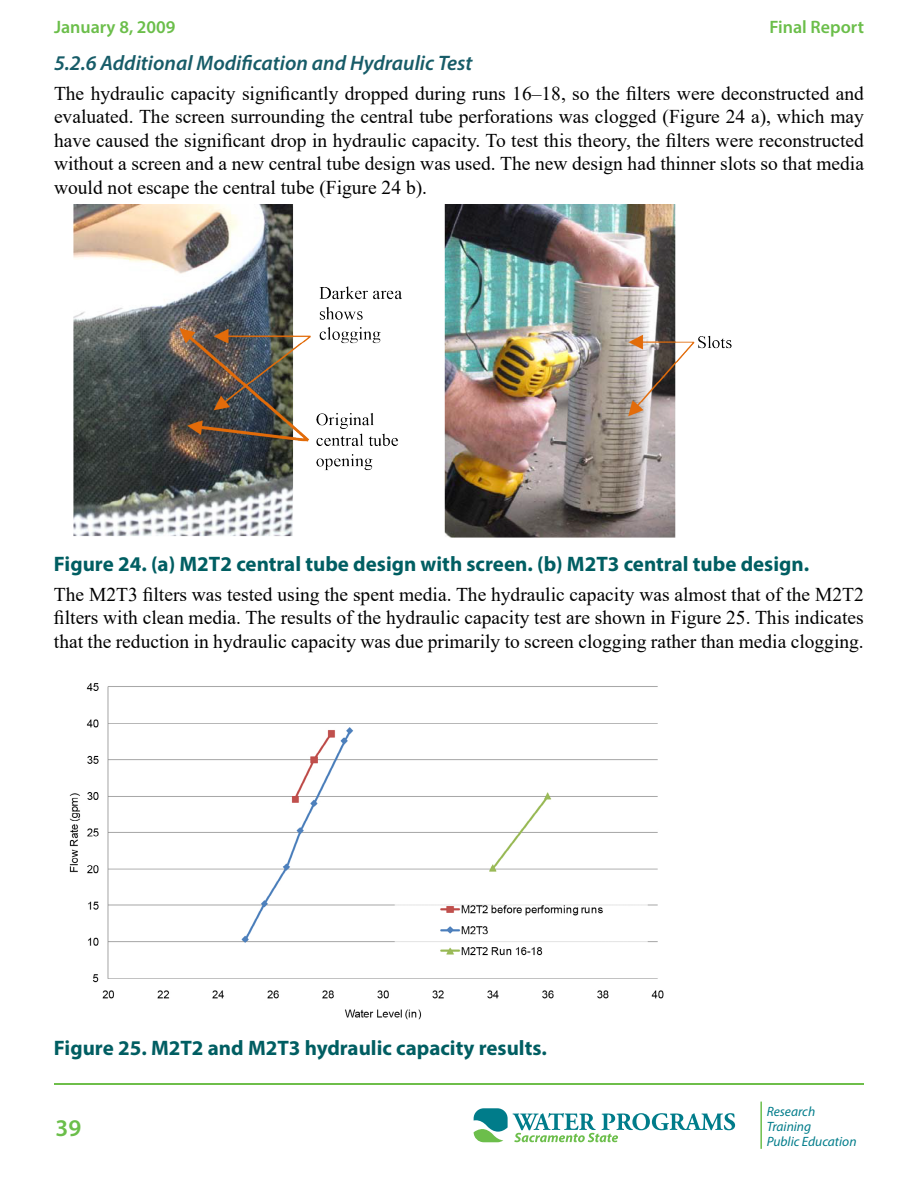
<style>
.page{position:relative;width:918px;height:1188px;background:#fff}
.page>*{position:absolute;margin:0;border:0;box-sizing:border-box;transform-origin:0 0}
.t1{font:600 24px "Myriad Pro";color:#6bbe4a}
.Image_caption_p{font:700 21px "Myriad Pro";color:#005e62}
.subtitle_h3_1_1_1{font:italic 600 21px "Myriad Pro";color:#175c68}
.basic_p{font:19.5px/23.4px "Times New Roman";color:#000;text-align:justify}
.t2{font:600 18px "Myriad Pro";color:#6bbe4a}
.t3{font:italic 13.5px/15px "Myriad Pro";color:#007c8a}
</style>
<div class="page">
<hr style="left:760px;top:1102px;width:2px;height:47px;background:#6cbe4b">
<svg style="left:474px;top:1108px;width:261px;height:34px"></svg>
<hr style="left:54px;top:1084px;width:810px;height:1px;background:#6ebe4a">
<img style="left:73px;top:204px;width:659px;height:334px">
<img style="left:69px;top:683px;width:595px;height:337px">
<p class="t2" style="left:54px;top:16px;width:123px">January 8, 2009</p>
<p class="t2" style="left:769px;top:16px;width:96px">Final Report</p>
<p class="subtitle_h3_1_1_1" style="left:54px;top:49px;width:420px">5.2.6 Additional Modification and Hydraulic Test</p>
<p class="basic_p" style="left:54px;top:81px;width:812px">The hydraulic capacity significantly dropped during runs 16–18, so the filters were deconstructed and evaluated. The screen surrounding the central tube perforations was clogged (Figure 24 a), which may have caused the significant drop in hydraulic capacity. To test this theory, the filters were reconstructed without a screen and a new central tube design was used. The new design had thinner slots so that media would not escape the central tube (Figure 24 b).</p>
<p class="Image_caption_p" style="left:54px;top:550px;width:757px">Figure 24. (a) M2T2 central tube design with screen. (b) M2T3 central tube design.</p>
<p class="basic_p" style="left:54px;top:582px;width:811px">The M2T3 filters was tested using the spent media. The hydraulic capacity was almost that of the M2T2 filters with clean media. The results of the hydraulic capacity test are shown in Figure 25. This indicates that the reduction in hydraulic capacity was due primarily to screen clogging rather than media clogging.</p>
<p class="Image_caption_p" style="left:54px;top:1034px;width:494px">Figure 25. M2T2 and M2T3 hydraulic capacity results.</p>
<p class="t1" style="left:56px;top:1112px;width:27px">39</p>
<p class="t3" style="left:767px;top:1104px;width:91px">Research<br>Training<br>Public Education</p>
</div>
